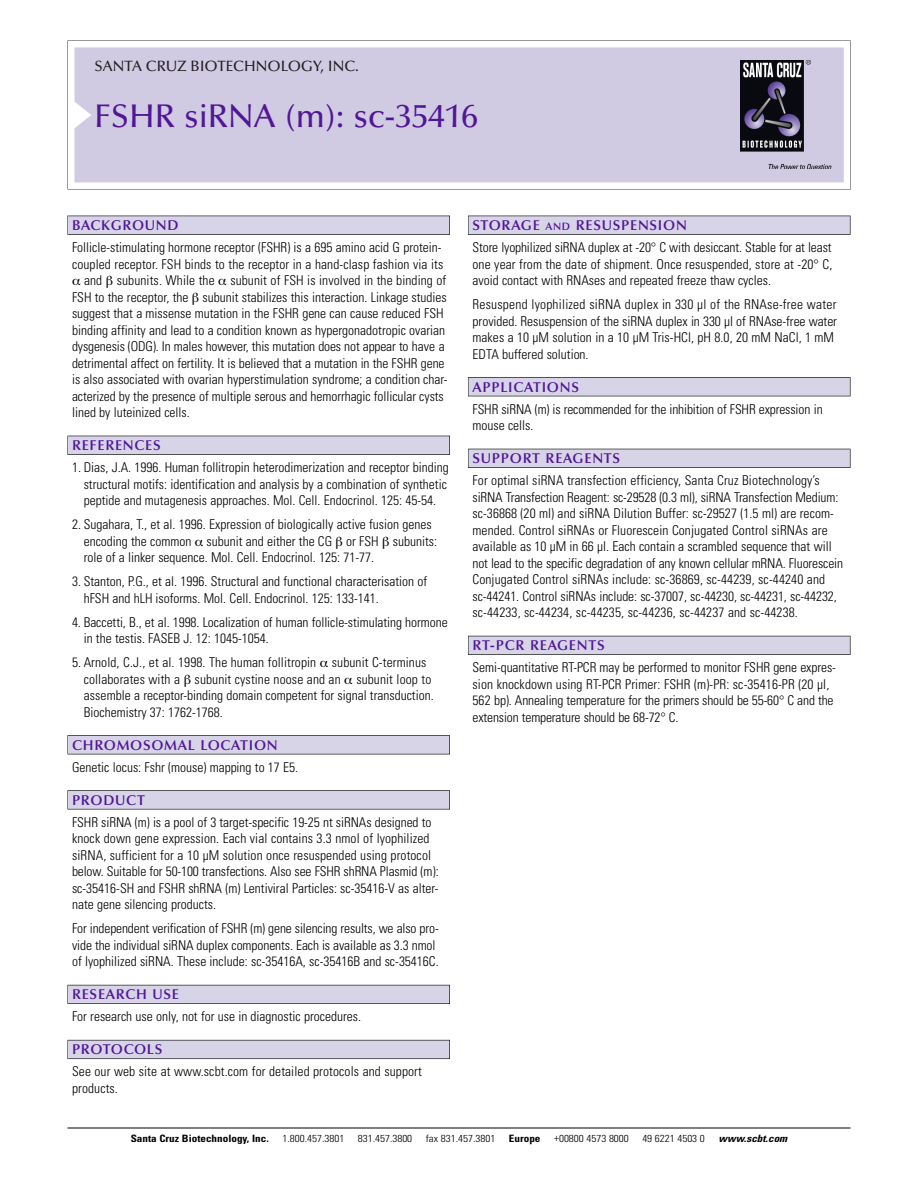
<style>
.page{position:relative;width:918px;height:1188px;background:#fff}
.page>*{position:absolute;margin:0;border:0;box-sizing:border-box;transform-origin:0 0}
.t1{font:500 33px "Optima";color:#511695}
.t2{font:500 15px "Optima";color:#231f20}
.t3{font:600 14.25px "Optima";letter-spacing:.05em;color:#511695}
.t4{font:300 condensed 13.5px/16.5px "Univers";color:#000}
.t5{font:300 condensed 10.2px "Univers";color:#000;scale:1.1 1}
.t6{font:700 condensed 10.2px "Univers";color:#000;scale:1.1 1}
.t7{font:italic 700 condensed 10.2px "Univers";color:#000;scale:1.1 1}
.s1{font-size:10.65px}
</style>
<div class="page">
<svg style="left:74px;top:41px;width:777px;height:148px"></svg>
<div style="left:74px;top:47px;width:770px;height:135px;background:#d1cae3"></div>
<img style="left:741px;top:60px;width:90px;height:108px">
<div style="left:68px;top:216px;width:382px;height:19px;background:#535256"></div>
<div style="left:68px;top:216px;width:381px;height:18px;background:#d7d4e8"></div>
<div style="left:68px;top:436px;width:382px;height:19px;background:#525156"></div>
<div style="left:68px;top:436px;width:381px;height:18px;background:#d7d4e8"></div>
<div style="left:68px;top:735px;width:382px;height:19px;background:#545357"></div>
<div style="left:68px;top:736px;width:381px;height:18px;background:#d7d4e8"></div>
<div style="left:68px;top:790px;width:382px;height:19px;background:#575659"></div>
<div style="left:68px;top:791px;width:381px;height:18px;background:#d7d4e8"></div>
<div style="left:68px;top:985px;width:382px;height:19px;background:#595860"></div>
<div style="left:68px;top:985px;width:381px;height:18px;background:#d7d4e8"></div>
<div style="left:68px;top:1040px;width:382px;height:19px;background:#64626c"></div>
<div style="left:68px;top:1040px;width:381px;height:18px;background:#d7d4e8"></div>
<div style="left:468px;top:216px;width:382px;height:19px;background:#535256"></div>
<div style="left:468px;top:216px;width:382px;height:18px;background:#d7d4e8"></div>
<div style="left:468px;top:377px;width:382px;height:19px;background:#515155"></div>
<div style="left:468px;top:378px;width:382px;height:18px;background:#d7d4e8"></div>
<div style="left:468px;top:449px;width:382px;height:19px;background:#515057"></div>
<div style="left:468px;top:449px;width:382px;height:18px;background:#d7d4e8"></div>
<div style="left:468px;top:636px;width:382px;height:19px;background:#535259"></div>
<div style="left:468px;top:636px;width:382px;height:18px;background:#d7d4e8"></div>
<hr style="left:68px;top:1128px;width:782px;height:1px;background:#000">
<p class="t2" style="left:94px;top:60px;width:266px">SANTA CRUZ BIOTECHNOLOGY, INC.</p>
<p class="t1" style="left:94px;top:102px;width:385px">FSHR siRNA (m): sc-35416</p>
<p class="t3" style="left:72px;top:219px;width:108px">BACKGROUND</p>
<p class="t4" style="left:72px;top:240px;width:371px">Follicle-stimulating hormone receptor (FSHR) is a 695 amino acid G protein-</p>
<p class="t4" style="left:72px;top:257px;width:373px">coupled receptor. FSH binds to the receptor in a hand-clasp fashion via its</p>
<p class="t4" style="left:84px;top:273px;width:364px">and subunits. While the subunit of FSH is involved in the binding of</p>
<p class="t4" style="left:72px;top:290px;width:376px">FSH to the receptor, the subunit stabilizes this interaction. Linkage studies</p>
<p class="t4" style="left:72px;top:306px;width:373px">suggest that a missense mutation in the FSHR gene can cause reduced FSH</p>
<p class="t4" style="left:72px;top:323px;width:375px">binding affinity and lead to a condition known as hypergonadotropic ovarian</p>
<p class="t4" style="left:72px;top:339px;width:374px">dysgenesis (ODG). In males however, this mutation does not appear to have a</p>
<p class="t4" style="left:72px;top:356px;width:374px">detrimental affect on fertility. It is believed that a mutation in the FSHR gene</p>
<p class="t4" style="left:72px;top:372px;width:377px">is also associated with ovarian hyperstimulation syndrome; a condition char-</p>
<p class="t4" style="left:72px;top:389px;width:373px">acterized by the presence of multiple serous and hemorrhagic follicular cysts</p>
<p class="t4" style="left:72px;top:405px;width:119px">lined by luteinized cells.</p>
<p class="t3" style="left:72px;top:439px;width:90px">REFERENCES</p>
<p class="t4" style="left:84px;top:460px;width:367px;text-indent:-12px">1. Dias, J.A. 1996. Human follitropin heterodimerization and receptor binding structural motifs: identification and analysis by a combination of synthetic peptide and mutagenesis approaches. Mol. Cell. Endocrinol. 125: 45-54.</p>
<p class="t4" style="left:84px;top:517px;width:355px;text-indent:-12px">2. Sugahara, T., et al. 1996. Expression of biologically active fusion genes encoding the common subunit and either the CG or FSH subunits: role of a linker sequence. Mol. Cell. Endocrinol. 125: 71-77.</p>
<p class="t4" style="left:84px;top:574px;width:345px;text-indent:-12px">3. Stanton, P.G., et al. 1996. Structural and functional characterisation of hFSH and hLH isoforms. Mol. Cell. Endocrinol. 125: 133-141.</p>
<p class="t4" style="left:84px;top:615px;width:365px;text-indent:-12px">4. Baccetti, B., et al. 1998. Localization of human follicle-stimulating hormone in the testis. FASEB J. 12: 1045-1054.</p>
<p class="t4" style="left:84px;top:655px;width:352px;text-indent:-12px">5. Arnold, C.J., et al. 1998. The human follitropin subunit C-terminus collaborates with a subunit cystine noose and an subunit loop to assemble a receptor-binding domain competent for signal transduction.<br>Biochemistry 37: 1762-1768.</p>
<p class="t3" style="left:72px;top:739px;width:207px">CHROMOSOMAL LOCATION</p>
<p class="t4" style="left:72px;top:760px;width:228px">Genetic locus: Fshr (mouse) mapping to 17 E5.</p>
<p class="t3" style="left:72px;top:794px;width:74px">PRODUCT</p>
<p class="t4" style="left:72px;top:815px;width:368px">FSHR siRNA (m) is a pool of 3 target-specific 19-25 nt siRNAs designed to knock down gene expression. Each vial contains 3.3 nmol of lyophilized siRNA, sufficient for a 10 µM solution once resuspended using protocol below. Suitable for 50-100 transfections. Also see FSHR shRNA Plasmid (m): sc-35416-SH and FSHR shRNA (m) Lentiviral Particles: sc-35416-V as alter&shy;nate gene silencing products.</p>
<p class="t4" style="left:72px;top:922px;width:368px">For independent verification of FSHR (m) gene silencing results, we also pro&shy;vide the individual siRNA duplex components. Each is available as 3.3 nmol of lyophilized siRNA. These include: sc-35416A, sc-35416B and sc-35416C.</p>
<p class="t3" style="left:72px;top:988px;width:109px">RESEARCH USE</p>
<p class="t4" style="left:72px;top:1010px;width:291px">For research use only, not for use in diagnostic procedures.</p>
<p class="t3" style="left:72px;top:1044px;width:92px">PROTOCOLS</p>
<p class="t4" style="left:72px;top:1065px;width:351px">See our web site at www.scbt.com for detailed protocols and support products.</p>
<p class="t3" style="left:473px;top:219px;width:216px">STORAGE <span class="s1">AND</span> RESUSPENSION</p>
<p class="t4" style="left:473px;top:240px;width:361px;text-align:justify">Store lyophilized siRNA duplex at -20° C with desiccant. Stable for at least one year from the date of shipment. Once resuspended, store at -20° C, avoid contact with RNAses and repeated freeze thaw cycles.</p>
<p class="t4" style="left:473px;top:297px;width:366px">Resuspend lyophilized siRNA duplex in 330 µl of the RNAse-free water provided. Resuspension of the siRNA duplex in 330 µl of RNAse-free water makes a 10 µM solution in a 10 µM Tris-HCl, pH 8.0, 20 mM NaCl, 1 mM EDTA buffered solution.</p>
<p class="t3" style="left:473px;top:381px;width:108px">APPLICATIONS</p>
<p class="t4" style="left:473px;top:402px;width:352px">FSHR siRNA (m) is recommended for the inhibition of FSHR expression in mouse cells.</p>
<p class="t3" style="left:473px;top:452px;width:149px">SUPPORT REAGENTS</p>
<p class="t4" style="left:473px;top:474px;width:372px">For optimal siRNA transfection efficiency, Santa Cruz Biotechnology’s siRNA Transfection Reagent: sc-29528 (0.3 ml), siRNA Transfection Medium: sc-36868 (20 ml) and siRNA Dilution Buffer: sc-29527 (1.5 ml) are recom&shy;mended. Control siRNAs or Fluorescein Conjugated Control siRNAs are available as 10 µM in 66 µl. Each contain a scrambled sequence that will not lead to the specific degradation of any known cellular mRNA. Fluorescein Conjugated Control siRNAs include: sc-36869, sc-44239, sc-44240 and sc-44241. Control siRNAs include: sc-37007, sc-44230, sc-44231, sc-44232, sc-44233, sc-44234, sc-44235, sc-44236, sc-44237 and sc-44238.</p>
<p class="t3" style="left:473px;top:639px;width:134px">RT-PCR REAGENTS</p>
<p class="t4" style="left:473px;top:661px;width:365px">Semi-quantitative RT-PCR may be performed to monitor FSHR gene expres&shy;sion knockdown using RT-PCR Primer: FSHR (m)-PR: sc-35416-PR (20 µl, 562 bp). Annealing temperature for the primers should be 55-60° C and the extension temperature should be 68-72° C.</p>
<p class="t6" style="left:131px;top:1135px;width:127px">Santa Cruz Biotechnology, Inc.</p>
<p class="t5" style="left:282px;top:1135px;width:58px">1.800.457.3801</p>
<p class="t5" style="left:358px;top:1135px;width:51px">831.457.3800</p>
<p class="t5" style="left:426px;top:1135px;width:65px">fax 831.457.3801</p>
<p class="t6" style="left:509px;top:1135px;width:30px">Europe</p>
<p class="t5" style="left:554px;top:1135px;width:69px">+00800 4573 8000</p>
<p class="t5" style="left:642px;top:1135px;width:58px">49 6221 4503 0</p>
<p class="t7" style="left:719px;top:1135px;width:66px">www.scbt.com</p>
</div>
